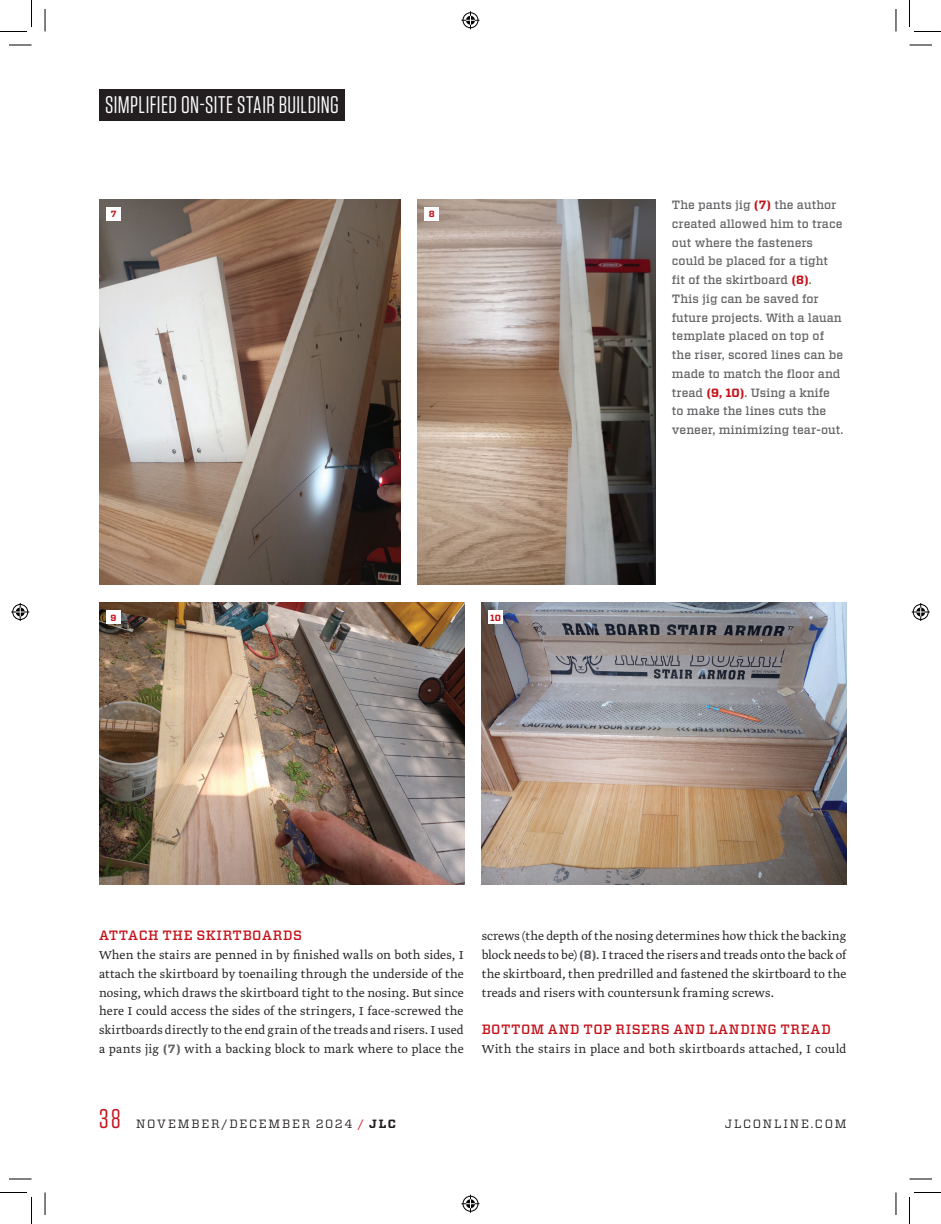
<style>
.page{position:relative;width:941px;height:1224px;background:#fff}
.page>*{position:absolute;margin:0;border:0;box-sizing:border-box;transform-origin:0 0}
.t1{font:27px "Tungsten";color:#c4121a}
.t2{font:24px "Tungsten";letter-spacing:.02em;color:#fff}
.t3{font:300 13.5px/18.8px "Greta Text Std";letter-spacing:.015em;color:#231f20;text-align:justify}
.t4{font:500 13.5px "Vitesse";letter-spacing:.045em;color:#c4121a}
.t5{font:500 12px/18.8px "Vitesse";color:#636366}
.t6{font:12px "Vitesse";letter-spacing:.145em;color:#231f20}
.t7{font:700 9px "Vitesse";color:#c4121a}
.s1{font-weight:700;color:#c4121a}
.s2{font-family:"Vitesse";font-weight:700;font-size:12px;color:#636366}
.s3{color:#c4121a}
.s4{font-weight:700}
</style>
<div class="page">
<div style="left:99px;top:89px;width:246px;height:31px;background:#231f20"></div>
<img style="left:99px;top:199px;width:302px;height:385px">
<img style="left:99px;top:603px;width:365px;height:281px">
<img style="left:481px;top:603px;width:365px;height:281px">
<div style="left:106px;top:207px;width:15px;height:14px;background:#fff"></div>
<div style="left:106px;top:610px;width:15px;height:14px;background:#fff"></div>
<div style="left:488px;top:610px;width:14px;height:14px;background:#fff"></div>
<img style="left:417px;top:199px;width:238px;height:385px">
<div style="left:424px;top:207px;width:15px;height:14px;background:#fff"></div>
<svg style="left:9px;top:45px;width:23px;height:1px"></svg>
<svg style="left:909px;top:45px;width:23px;height:1px"></svg>
<svg style="left:9px;top:1179px;width:23px;height:1px"></svg>
<svg style="left:909px;top:1179px;width:23px;height:1px"></svg>
<svg style="left:45px;top:9px;width:1px;height:23px"></svg>
<svg style="left:45px;top:1192px;width:1px;height:23px"></svg>
<svg style="left:895px;top:9px;width:1px;height:23px"></svg>
<svg style="left:895px;top:1192px;width:1px;height:23px"></svg>
<svg style="left:0;top:0;width:32px;height:32px"></svg>
<svg style="left:0;top:1192px;width:32px;height:32px"></svg>
<svg style="left:909px;top:0;width:31px;height:32px"></svg>
<svg style="left:909px;top:1192px;width:31px;height:32px"></svg>
<svg style="left:461px;top:11px;width:18px;height:18px"></svg>
<svg style="left:461px;top:1195px;width:18px;height:18px"></svg>
<svg style="left:11px;top:603px;width:18px;height:18px"></svg>
<svg style="left:911px;top:603px;width:18px;height:18px"></svg>
<h2 class="t2" style="left:105px;top:92px;width:235px">SIMPLIFIED ON-SITE STAIR BUILDING</h2>
<p class="t7" style="left:111px;top:208px;width:7px">7</p>
<p class="t7" style="left:429px;top:208px;width:7px">8</p>
<p class="t7" style="left:111px;top:612px;width:7px">9</p>
<p class="t7" style="left:490px;top:612px;width:12px">10</p>
<p class="t5" style="left:672px;top:196px;width:173px">The pants jig <span class="s1">(7)</span> the author created allowed him to trace out where the fasteners could be placed for a tight fit of the skirtboard <span class="s1">(8)</span>.<br>This jig can be saved for future projects. With a lauan template placed on top of the riser, scored lines can be made to match the floor and tread <span class="s1">(9, 10)</span>. Using a knife to make the lines cuts the veneer, minimizing tear-out.</p>
<p class="t4" style="left:99px;top:927px;width:204px">ATTACH THE SKIRTBOARDS</p>
<p class="t3" style="left:99px;top:946px;width:366px">When the stairs are penned in by finished walls on both sides, I attach the skirtboard by toenailing through the underside of the nosing, which draws the skirtboard tight to the nosing. But since here I could access the sides of the stringers, I face-screwed the skirtboards directly to the end grain of the treads and risers. I used a pants jig <span class="s2">(7)</span> with a backing block to mark where to place the</p>
<p class="t3" style="left:481px;top:928px;width:366px">screws (the depth of the nosing determines how thick the backing block needs to be) <span class="s2">(8)</span>. I traced the risers and treads onto the back of the skirtboard, then predrilled and fastened the skirtboard to the treads and risers with countersunk framing screws.</p>
<p class="t4" style="left:481px;top:1021px;width:351px">BOTTOM AND TOP RISERS AND LANDING TREAD</p>
<p class="t3" style="left:481px;top:1040px;width:366px">With the stairs in place and both skirtboards attached, I could</p>
<h1 class="t1" style="left:99px;top:1105px;width:23px">38</h1>
<p class="t6" style="left:136px;top:1116px;width:261px">NOVEMBER/DECEMBER 2024 <span class="s3">/</span> <span class="s4">JLC</span></p>
<p class="t6" style="left:724px;top:1116px;width:123px">JLCONLINE.COM</p>
</div>
